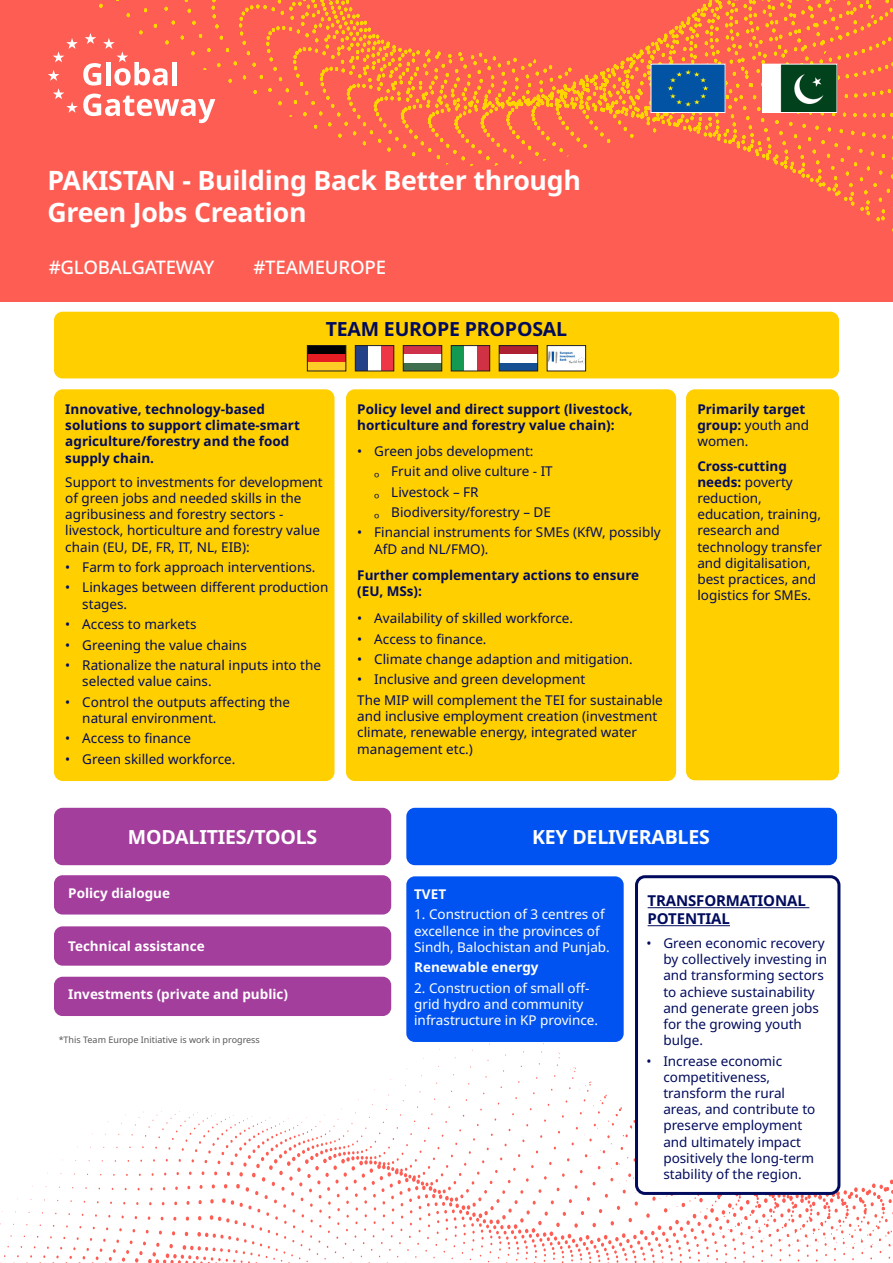
<style>
.page{position:relative;width:893px;height:1263px;background:#fff}
.page>*{position:absolute;margin:0;border:0;box-sizing:border-box;transform-origin:0 0}
.t1{font:700 26.7px "Noto Sans";letter-spacing:-.01em;color:#fff}
.t2{font:700 19.5px "Noto Sans";letter-spacing:-.01em;color:#fff}
.t3{font:700 19.5px "Noto Sans";letter-spacing:-.01em;color:#000b5d}
.t4{font:500 18.6px "Noto Sans";letter-spacing:-.01em;color:#fff}
.t5{font:700 15px/18px "Noto Sans";letter-spacing:-.01em;color:#000b5d}
.t6{font:13.5px/16.2px "Noto Sans";color:#000b5d}
.t7{font:700 13.5px/16.2px "Noto Sans";color:#000b5d}
.t8{font:13.5px/16.2px "Noto Sans";color:#fff}
.t9{font:700 13.5px "Noto Sans";color:#fff}
.t10{font:9px "Noto Sans";color:#57585a}
.s1{font-weight:400}
.s2{font-weight:700}
</style>
<div class="page">
<svg style="left:0;top:1026px;width:893px;height:237px"></svg>
<div style="left:0;top:0;width:893px;height:302px;background:#fe5d53"></div>
<svg style="left:99px;top:0;width:794px;height:232px"></svg>
<svg style="left:48px;top:33px;width:167px;height:90px"></svg>
<div style="left:54px;top:808px;width:337px;height:57px;background:#a33e9c;border-radius:9px"></div>
<div style="left:54px;top:875px;width:337px;height:39px;background:#a33e9c;border-radius:9px"></div>
<div style="left:54px;top:977px;width:337px;height:39px;background:#a33e9c;border-radius:9px"></div>
<div style="left:54px;top:926px;width:337px;height:40px;background:#a33e9c;border-radius:9px"></div>
<div style="left:406px;top:808px;width:431px;height:57px;background:#0053f1;border-radius:9px"></div>
<div style="left:406px;top:876px;width:218px;height:166px;background:#0053f1;border-radius:9px"></div>
<div style="left:636px;top:877px;width:203px;height:316px;background:#fff;border-radius:9px"></div>
<div style="left:635px;top:875px;width:205px;height:320px;border:3px solid #000b5d;border-radius:9px"></div>
<hr style="left:648px;top:907px;width:161px;height:1px;background:#000b5d">
<hr style="left:648px;top:925px;width:82px;height:1px;background:#000b5d">
<div style="left:54px;top:312px;width:785px;height:66px;background:#ffcf00;border-radius:9px"></div>
<div style="left:54px;top:389px;width:280px;height:392px;background:#ffcf00;border-radius:9px"></div>
<div style="left:346px;top:389px;width:330px;height:392px;background:#ffcf00;border-radius:9px"></div>
<div style="left:686px;top:389px;width:153px;height:391px;background:#ffcf00;border-radius:9px"></div>
<div style="left:651px;top:64px;width:74px;height:48px;background:#0353a5"></div>
<svg style="left:668px;top:70px;width:40px;height:36px"></svg>
<div style="left:651px;top:64px;width:74px;height:49px;border:1px solid #fff"></div>
<img style="left:764px;top:66px;width:71px;height:45px">
<div style="left:762px;top:64px;width:75px;height:49px;border:1px solid #fff"></div>
<div style="left:307px;top:346px;width:39px;height:25px;background:#000001"></div>
<div style="left:307px;top:354px;width:39px;height:17px;background:#e61e24"></div>
<div style="left:307px;top:362px;width:39px;height:9px;background:#fecd26"></div>
<div style="left:307px;top:345px;width:39px;height:26px;border:1px solid #231f20"></div>
<div style="left:355px;top:346px;width:39px;height:25px;background:#ee3646"></div>
<div style="left:355px;top:346px;width:26px;height:25px;background:#fff"></div>
<div style="left:355px;top:346px;width:13px;height:25px;background:#234187"></div>
<div style="left:355px;top:345px;width:39px;height:26px;border:1px solid #231f20"></div>
<div style="left:403px;top:346px;width:39px;height:25px;background:#406f50"></div>
<div style="left:403px;top:346px;width:39px;height:16px;background:#fff"></div>
<div style="left:403px;top:346px;width:39px;height:8px;background:#cf314a"></div>
<div style="left:403px;top:345px;width:39px;height:26px;border:1px solid #231f20"></div>
<div style="left:451px;top:346px;width:39px;height:25px;background:#139952"></div>
<div style="left:464px;top:346px;width:26px;height:25px;background:#fff"></div>
<div style="left:477px;top:346px;width:13px;height:25px;background:#d03243"></div>
<div style="left:451px;top:345px;width:39px;height:26px;border:1px solid #231f20"></div>
<div style="left:499px;top:346px;width:39px;height:25px;background:#155093"></div>
<div style="left:499px;top:346px;width:39px;height:17px;background:#fff"></div>
<div style="left:499px;top:346px;width:39px;height:8px;background:#ac2031"></div>
<div style="left:499px;top:345px;width:39px;height:26px;border:1px solid #231f20"></div>
<div style="left:547px;top:346px;width:39px;height:25px;background:#fff"></div>
<img style="left:549px;top:351px;width:35px;height:14px">
<div style="left:547px;top:345px;width:39px;height:26px;border:1px solid #231f20"></div>
<p class="t1" style="left:47px;top:165px;width:535px">PAKISTAN - Building Back Better through</p>
<p class="t1" style="left:47px;top:197px;width:261px">Green Jobs Creation</p>
<p class="t4" style="left:49px;top:254px;width:167px">#GLOBALGATEWAY</p>
<p class="t4" style="left:253px;top:254px;width:134px">#TEAMEUROPE</p>
<p class="t3" style="left:326px;top:318px;width:243px">TEAM EUROPE PROPOSAL</p>
<p class="t7" style="left:65px;top:401px;width:236px">Innovative, technology-based solutions to support climate-smart agriculture/forestry and the food supply chain.</p>
<p class="t7" style="left:357px;top:401px;width:277px">Policy level and direct support (livestock, horticulture and forestry value chain):</p>
<p class="t6" style="left:357px;top:443px;width:178px">• Green jobs development:</p>
<p class="t6" style="left:374px;top:463px;width:180px">ₒ Fruit and olive culture - IT</p>
<p class="t6" style="left:374px;top:484px;width:106px">ₒ Livestock – FR</p>
<p class="t6" style="left:374px;top:504px;width:178px">ₒ Biodiversity/forestry – DE</p>
<p class="t6" style="left:374px;top:525px;width:288px;text-indent:-17px">• Financial instruments for SMEs (KfW, possibly<br>AfD and NL/FMO).</p>
<p class="t6" style="left:65px;top:474px;width:259px">Support to investments for development of green jobs and needed skills in the agribusiness and forestry sectors - livestock, horticulture and forestry value chain (EU, DE, FR, IT, NL, EIB):</p>
<p class="t6" style="left:65px;top:559px;width:252px">• Farm to fork approach interventions.</p>
<p class="t6" style="left:82px;top:580px;width:248px;text-indent:-17px">• Linkages between different production stages.</p>
<p class="t6" style="left:65px;top:616px;width:133px">• Access to markets</p>
<p class="t6" style="left:65px;top:637px;width:183px">• Greening the value chains</p>
<p class="t6" style="left:82px;top:657px;width:240px;text-indent:-17px">• Rationalize the natural inputs into the selected value cains.</p>
<p class="t6" style="left:82px;top:694px;width:209px;text-indent:-17px">• Control the outputs affecting the natural environment.</p>
<p class="t6" style="left:65px;top:730px;width:127px">• Access to finance</p>
<p class="t6" style="left:65px;top:751px;width:172px">• Green skilled workforce.</p>
<p class="t7" style="left:357px;top:567px;width:283px">Further complementary actions to ensure (EU, MSs):</p>
<p class="t6" style="left:357px;top:610px;width:217px">• Availability of skilled workforce.</p>
<p class="t6" style="left:357px;top:631px;width:131px">• Access to finance.</p>
<p class="t6" style="left:357px;top:651px;width:277px">• Climate change adaption and mitigation.</p>
<p class="t6" style="left:357px;top:672px;width:230px">• Inclusive and green development</p>
<p class="t6" style="left:357px;top:692px;width:307px">The MIP will complement the TEI for sustainable and inclusive employment creation (investment climate, renewable energy, integrated water management etc.)</p>
<p class="t7" style="left:697px;top:401px;width:113px">Primarily target group: <span class="s1">youth and women.</span></p>
<p class="t6" style="left:697px;top:458px;width:126px"><span class="s2">Cross-cutting needs:</span> poverty reduction, education, training, research and technology transfer and digitalisation, best practices, and logistics for SMEs.</p>
<p class="t2" style="left:128px;top:826px;width:191px">MODALITIES/TOOLS</p>
<p class="t2" style="left:532px;top:826px;width:179px">KEY DELIVERABLES</p>
<p class="t9" style="left:68px;top:885px;width:103px">Policy dialogue</p>
<p class="t9" style="left:68px;top:938px;width:138px">Technical assistance</p>
<p class="t9" style="left:68px;top:987px;width:221px">Investments (private and public)</p>
<p class="t10" style="left:59px;top:1035px;width:203px">*This Team Europe Initiative is work in progress</p>
<p class="t9" style="left:414px;top:886px;width:33px">TVET</p>
<p class="t8" style="left:414px;top:906px;width:197px">1. Construction of 3 centres of excellence in the provinces of<br>Sindh, Balochistan and Punjab.</p>
<p class="t9" style="left:414px;top:960px;width:126px">Renewable energy</p>
<p class="t8" style="left:414px;top:980px;width:186px">2. Construction of small off&shy;grid hydro and community infrastructure in KP province.</p>
<p class="t5" style="left:648px;top:892px;width:160px">TRANSFORMATIONAL<br>POTENTIAL</p>
<p class="t6" style="left:663px;top:935px;width:165px;text-indent:-17px">• Green economic recovery by collectively investing in and transforming sectors to achieve sustainability and generate green jobs for the growing youth bulge.</p>
<p class="t6" style="left:663px;top:1053px;width:153px;text-indent:-17px">• Increase economic competitiveness, transform the rural areas, and contribute to preserve employment and ultimately impact positively the long-term stability of the region.</p>
</div>
